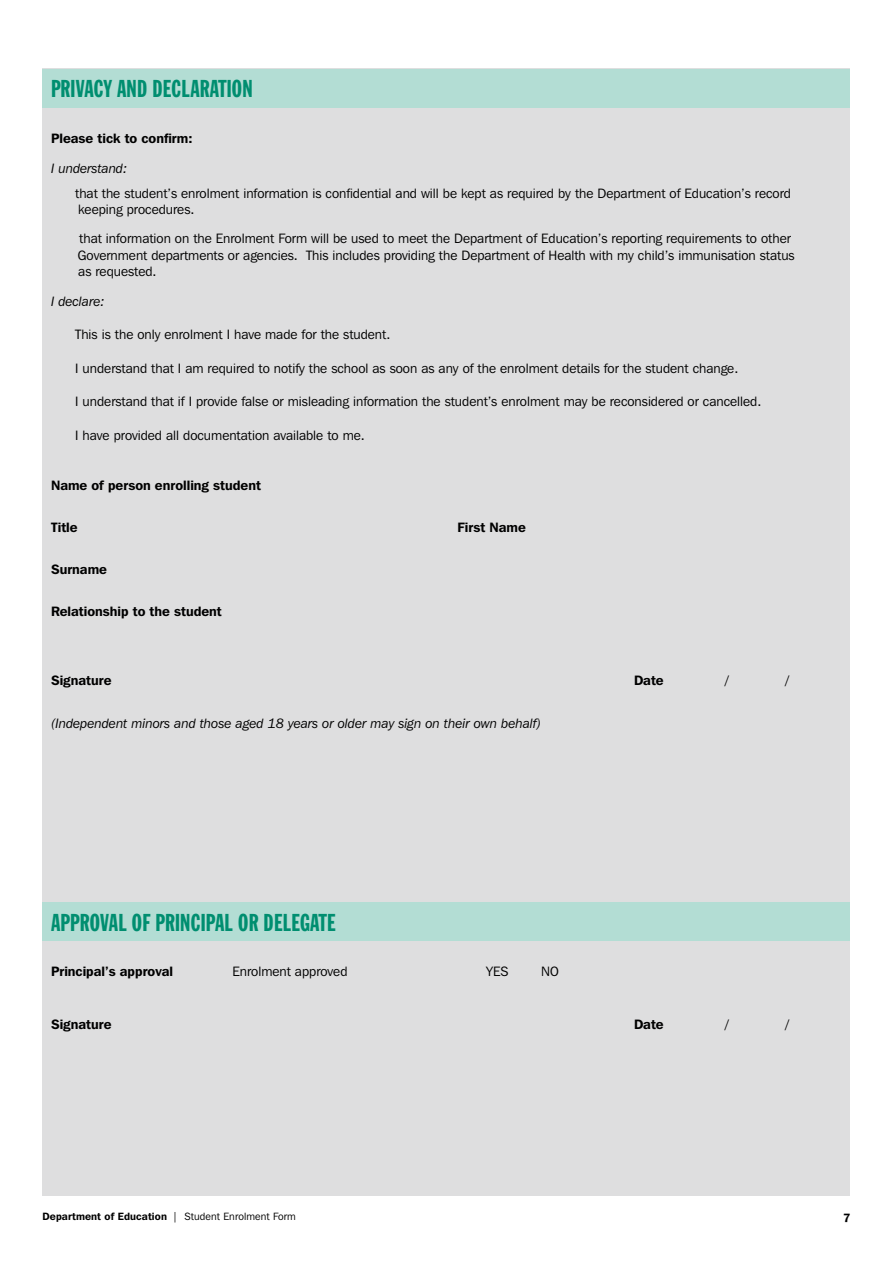
<style>
.page{position:relative;width:893px;height:1263px;background:#fff}
.page>*{position:absolute;margin:0;border:0;box-sizing:border-box;transform-origin:0 0}
.t1{font:24px "Franklin Gothic Extra Cond";letter-spacing:.01em;color:#008e70}
.t2{font:13.5px/16.5px "Franklin Gothic IT Cby BT";color:#000}
.t3{font:600 13.5px "Franklin Gothic IT Cby BT";color:#000}
.t4{font:italic 13.5px "Franklin Gothic IT Cby BT";color:#000}
.t5{font:600 12px "Franklin Gothic IT Cby BT";color:#000}
.t6{font:600 10.5px "Franklin Gothic IT Cby BT";letter-spacing:.01em;color:#000}
.s1{font-weight:400}
</style>
<div class="page">
<div style="left:43px;top:69px;width:807px;height:1127px;background:#dededf"></div>
<div style="left:43px;top:69px;width:807px;height:38px;background:#b3ddd4"></div>
<div style="left:43px;top:902px;width:807px;height:39px;background:#b3ddd4"></div>
<h1 class="t1" style="left:51px;top:76px;width:203px">PRIVACY AND DECLARATION</h1>
<p class="t3" style="left:51px;top:130px;width:143px">Please tick to confirm:</p>
<p class="t4" style="left:51px;top:159px;width:78px">I understand:</p>
<p class="t2" style="left:75px;top:184px;width:717px">that the student’s enrolment information is confidential and will be kept as required by the Department of Education’s record keeping procedures.</p>
<p class="t2" style="left:78px;top:230px;width:718px">that information on the Enrolment Form will be used to meet the Department of Education’s reporting requirements to other<br>Government departments or agencies. This includes providing the Department of Health with my child’s immunisation status as requested.</p>
<p class="t4" style="left:51px;top:292px;width:55px">I declare:</p>
<p class="t2" style="left:75px;top:326px;width:317px">This is the only enrolment I have made for the student.</p>
<p class="t2" style="left:75px;top:359px;width:665px">I understand that I am required to notify the school as soon as any of the enrolment details for the student change.</p>
<p class="t2" style="left:75px;top:393px;width:688px">I understand that if I provide false or misleading information the student’s enrolment may be reconsidered or cancelled.</p>
<p class="t2" style="left:75px;top:426px;width:291px">I have provided all documentation available to me.</p>
<p class="t3" style="left:51px;top:476px;width:211px">Name of person enrolling student</p>
<p class="t3" style="left:51px;top:518px;width:28px">Title</p>
<p class="t3" style="left:458px;top:518px;width:70px">First Name</p>
<p class="t3" style="left:51px;top:560px;width:57px">Surname</p>
<p class="t3" style="left:51px;top:602px;width:172px">Relationship to the student</p>
<p class="t3" style="left:51px;top:672px;width:62px">Signature</p>
<p class="t3" style="left:634px;top:672px;width:31px">Date</p>
<p class="t2" style="left:725px;top:672px;width:5px">/</p>
<p class="t2" style="left:785px;top:672px;width:5px">/</p>
<p class="t4" style="left:51px;top:715px;width:492px">(Independent minors and those aged 18 years or older may sign on their own behalf)</p>
<h1 class="t1" style="left:51px;top:909px;width:286px">APPROVAL OF PRINCIPAL OR DELEGATE</h1>
<p class="t3" style="left:51px;top:963px;width:124px">Principal’s approval</p>
<p class="t2" style="left:233px;top:963px;width:116px">Enrolment approved</p>
<p class="t2" style="left:486px;top:963px;width:24px">YES</p>
<p class="t2" style="left:541px;top:963px;width:19px">NO</p>
<p class="t3" style="left:51px;top:1015px;width:62px">Signature</p>
<p class="t3" style="left:634px;top:1015px;width:31px">Date</p>
<p class="t2" style="left:725px;top:1015px;width:5px">/</p>
<p class="t2" style="left:785px;top:1015px;width:5px">/</p>
<p class="t6" style="left:43px;top:1210px;width:255px">Department of Education <span class="s1">| Student Enrolment Form</span></p>
<p class="t5" style="left:843px;top:1210px;width:9px">7</p>
</div>
